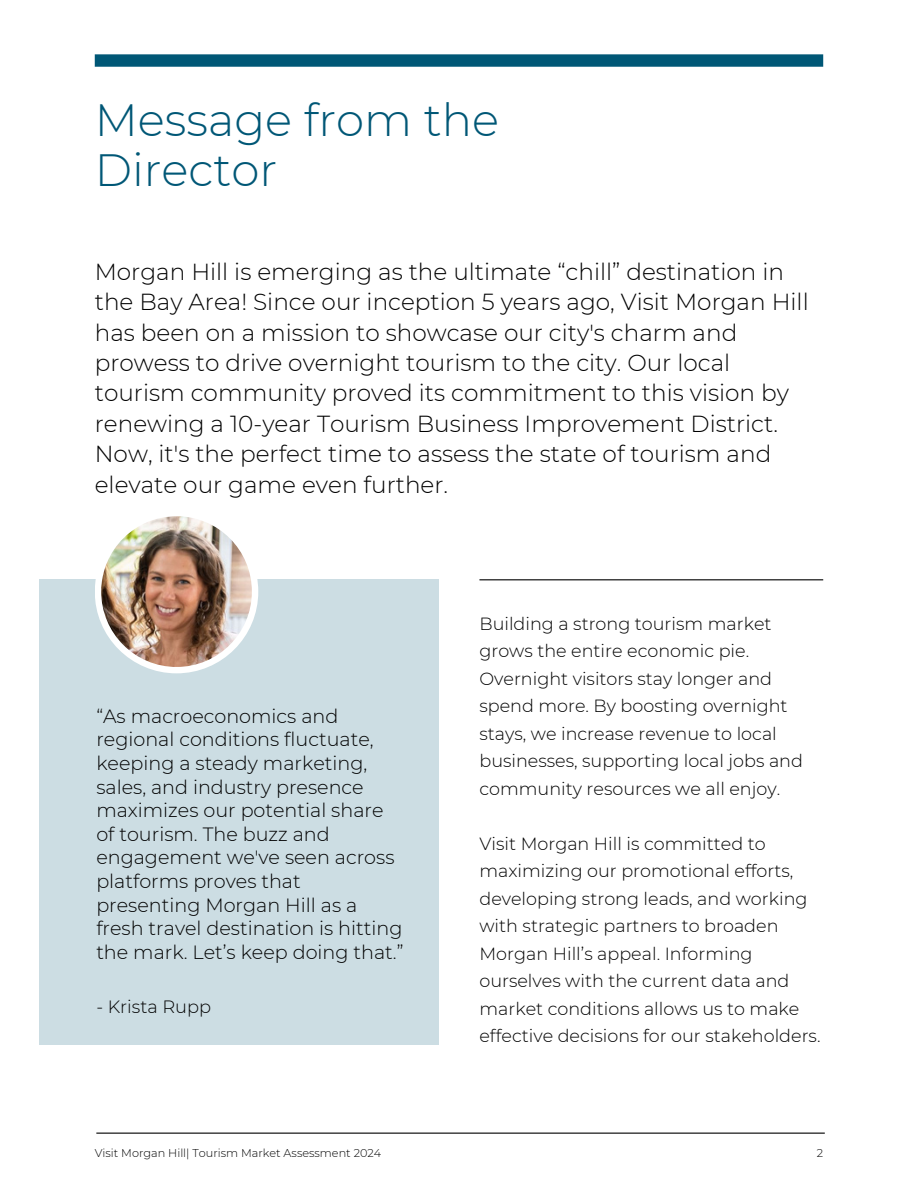
<style>
.page{position:relative;width:918px;height:1188px;background:#fff}
.page>*{position:absolute;margin:0;border:0;box-sizing:border-box;transform-origin:0 0}
.t1{font:300 45.15px/49.8px "Montserrat";color:#005776}
.t2{font:300 23.25px/30.3px "Montserrat";color:#000}
.t3{font:300 19.2px/23.7px "Montserrat";color:#000}
.t4{font:300 17.85px "Montserrat";color:#000}
.t5{font:300 17.55px/27.5px "Montserrat";color:#000}
.t6{font:300 11.25px "Montserrat";color:#000}
</style>
<div class="page">
<hr style="left:479px;top:579px;width:344px;height:1px;background:#000">
<div style="left:39px;top:579px;width:399px;height:466px;background:#ccdde3"></div>
<div style="left:95px;top:510px;width:163px;height:163px;background:#fff;border-radius:50%"></div>
<img style="left:101px;top:516px;width:151px;height:151px;border-radius:50%">
<hr style="left:96px;top:1133px;width:729px;height:1px;background:#000">
<div style="left:95px;top:54px;width:728px;height:13px;background:#005776"></div>
<h1 class="t1" style="left:95px;top:95px;width:406px">Message from the<br>Director</h1>
<p class="t2" style="left:95px;top:256px;width:715px">Morgan Hill is emerging as the ultimate “chill” destination in the Bay Area! Since our inception 5 years ago, Visit Morgan Hill has been on a mission to showcase our city's charm and prowess to drive overnight tourism to the city. Our local tourism community proved its commitment to this vision by renewing a 10-year Tourism Business Improvement District.<br>Now, it's the perfect time to assess the state of tourism and elevate our game even further.</p>
<p class="t3" style="left:96px;top:704px;width:309px">“As macroeconomics and regional conditions fluctuate, keeping a steady marketing, sales, and industry presence maximizes our potential share of tourism. The buzz and engagement we've seen across platforms proves that presenting Morgan Hill as a fresh travel destination is hitting the mark. Let’s keep doing that.”</p>
<p class="t4" style="left:96px;top:996px;width:116px">- Krista Rupp</p>
<p class="t5" style="left:479px;top:610px;width:325px">Building a strong tourism market grows the entire economic pie.<br>Overnight visitors stay longer and spend more. By boosting overnight stays, we increase revenue to local businesses, supporting local jobs and community resources we all enjoy.</p>
<p class="t5" style="left:479px;top:830px;width:343px">Visit Morgan Hill is committed to maximizing our promotional efforts, developing strong leads, and working with strategic partners to broaden Morgan Hill’s appeal. Informing ourselves with the current data and market conditions allows us to make effective decisions for our stakeholders.</p>
<p class="t6" style="left:95px;top:1146px;width:288px">Visit Morgan Hill| Tourism Market Assessment 2024</p>
<p class="t6" style="left:817px;top:1146px;width:8px">2</p>
</div>
